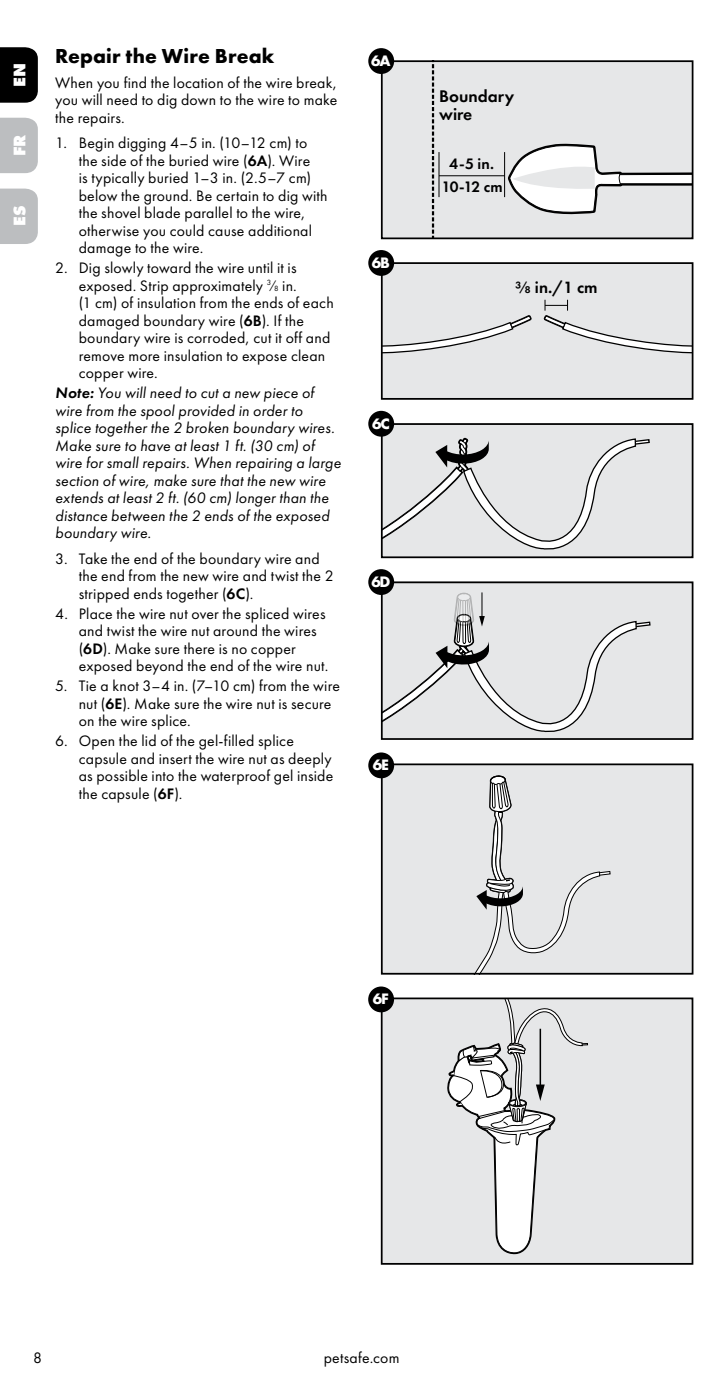
<style>
.page{position:relative;width:725px;height:1386px;background:#fff}
.page>*{position:absolute;margin:0;border:0;box-sizing:border-box;transform-origin:0 0}
.t1{font:21px "Futura PT Bold";letter-spacing:.005em;color:#000}
.t2{font:17.5px/17.5px "Futura PT Demi";color:#000}
.t3{font:700 17.5px "Futura PT Extra";color:#fff}
.t4{font:16.97px "Futura PT Demi";color:#000}
.t5{font:15.75px/17.5px "Futura PT Book";letter-spacing:.01em;color:#000}
.t6{font:italic 15.75px/17.5px "Futura PT Book";letter-spacing:.01em;color:#000}
.t7{font:15.75px "Futura PT Demi";letter-spacing:-.015em;color:#000}
.t8{font:15.75px "Futura PT Bold";letter-spacing:-.08em;color:#fff}
.s1{font-family:"Futura PT Demi"}
.s2{font-size:7.88px}
</style>
<div class="page">
<svg style="left:0;top:47px;width:38px;height:56px"></svg>
<div style="left:0;top:118px;width:38px;height:55px;background:#bcbec0"></div>
<div style="left:0;top:189px;width:38px;height:55px;background:#bcbec0"></div>
<div style="left:382px;top:61px;width:311px;height:178px;background:#e6e7e8"></div>
<hr style="left:439px;top:175px;width:65px;height:1px;background:#000">
<hr style="left:438px;top:152px;width:1px;height:45px;background:#000">
<hr style="left:504px;top:152px;width:1px;height:45px;background:#000">
<svg style="left:432px;top:64px;width:2px;height:172px"></svg>
<svg style="left:508px;top:143px;width:182px;height:72px"></svg>
<div style="left:381px;top:60px;width:312px;height:179px;border:2px solid #000"></div>
<div style="left:368px;top:48px;width:26px;height:26px;background:#000;border-radius:50%"></div>
<div style="left:382px;top:263px;width:311px;height:137px;background:#e6e7e8"></div>
<svg style="left:384px;top:316px;width:148px;height:38px"></svg>
<svg style="left:543px;top:300px;width:147px;height:54px"></svg>
<div style="left:381px;top:262px;width:312px;height:138px;border:2px solid #000"></div>
<div style="left:368px;top:250px;width:26px;height:26px;background:#000;border-radius:50%"></div>
<svg style="left:380px;top:422px;width:314px;height:137px"></svg>
<div style="left:368px;top:411px;width:26px;height:26px;background:#000;border-radius:50%"></div>
<svg style="left:380px;top:581px;width:314px;height:159px"></svg>
<div style="left:368px;top:569px;width:26px;height:26px;background:#000;border-radius:50%"></div>
<div style="left:381px;top:764px;width:310px;height:211px;background:#e6e7e8"></div>
<svg style="left:475px;top:775px;width:136px;height:197px"></svg>
<div style="left:381px;top:763px;width:312px;height:212px;border:2px solid #000"></div>
<div style="left:368px;top:752px;width:26px;height:26px;background:#000;border-radius:50%"></div>
<div style="left:381px;top:998px;width:310px;height:267px;background:#e6e7e8"></div>
<svg style="left:447px;top:1001px;width:140px;height:254px"></svg>
<div style="left:381px;top:998px;width:312px;height:267px;border:2px solid #000"></div>
<div style="left:368px;top:987px;width:26px;height:25px;background:#000;border-radius:50%"></div>
<p class="t3" style="left:8px;top:87px;width:25px;rotate:-90deg">EN</p>
<p class="t3" style="left:8px;top:156px;width:23px;rotate:-90deg">FR</p>
<p class="t3" style="left:8px;top:226px;width:22px;rotate:-90deg">ES</p>
<h1 class="t1" style="left:55px;top:42px;width:221px">Repair the Wire Break</h1>
<p class="t5" style="left:55px;top:74px;width:284px;text-align:justify">When you find the location of the wire break, you will need to dig down to the wire to make the repairs.</p>
<p class="t5" style="left:79px;top:134px;width:250px;text-indent:-24px">1. Begin digging 4–5 in. (10–12 cm) to the side of the buried wire (<span class="s1">6A</span>). Wire<br>is typically buried 1–3 in. (2.5–7 cm) below the ground. Be certain to dig with the shovel blade parallel to the wire, otherwise you could cause additional damage to the wire.</p>
<p class="t5" style="left:79px;top:259px;width:256px;text-indent:-24px">2. Dig slowly toward the wire until it is exposed. Strip approximately <sup>3</sup>⁄<span class="s2">8</span> in.<br>(1 cm) of insulation from the ends of each damaged boundary wire (<span class="s1">6B</span>). If the boundary wire is corroded, cut it off and remove more insulation to expose clean copper wire.</p>
<p class="t6" style="left:55px;top:384px;width:287px"><span class="s1">Note:</span> You will need to cut a new piece of wire from the spool provided in order to splice together the 2 broken boundary wires.<br>Make sure to have at least 1 ft. (30 cm) of wire for small repairs. When repairing a large section of wire, make sure that the new wire extends at least 2 ft. (60 cm) longer than the distance between the 2 ends of the exposed boundary wire.</p>
<p class="t5" style="left:79px;top:550px;width:256px;text-indent:-24px">3. Take the end of the boundary wire and the end from the new wire and twist the 2 stripped ends together (<span class="s1">6C</span>).</p>
<p class="t5" style="left:79px;top:605px;width:251px;text-indent:-24px">4. Place the wire nut over the spliced wires and twist the wire nut around the wires (<span class="s1">6D</span>). Make sure there is no copper exposed beyond the end of the wire nut.</p>
<p class="t5" style="left:79px;top:677px;width:263px;text-indent:-24px">5. Tie a knot 3–4 in. (7–10 cm) from the wire nut (<span class="s1">6E</span>). Make sure the wire nut is secure on the wire splice.</p>
<p class="t5" style="left:79px;top:732px;width:256px;text-indent:-24px">6. Open the lid of the gel-filled splice capsule and insert the wire nut as deeply as possible into the waterproof gel inside the capsule (<span class="s1">6F</span>).</p>
<p class="t8" style="left:371px;top:50px;width:21px">6A</p>
<p class="t8" style="left:372px;top:252px;width:19px">6B</p>
<p class="t8" style="left:372px;top:413px;width:19px">6C</p>
<p class="t8" style="left:371px;top:571px;width:21px">6D</p>
<p class="t8" style="left:373px;top:755px;width:17px">6E</p>
<p class="t2" style="left:439px;top:87px;width:76px">Boundary wire</p>
<p class="t7" style="left:449px;top:154px;width:46px">4-5 in.</p>
<p class="t7" style="left:441px;top:177px;width:62px">10-12 cm</p>
<p class="t4" style="left:515px;top:277px;width:84px">³⁄₈ in./1 cm</p>
<p class="t8" style="left:373px;top:989px;width:17px">6F</p>
<p class="t5" style="left:33px;top:1348px;width:10px">8</p>
<p class="t5" style="left:323px;top:1348px;width:77px">petsafe.com</p>
</div>
